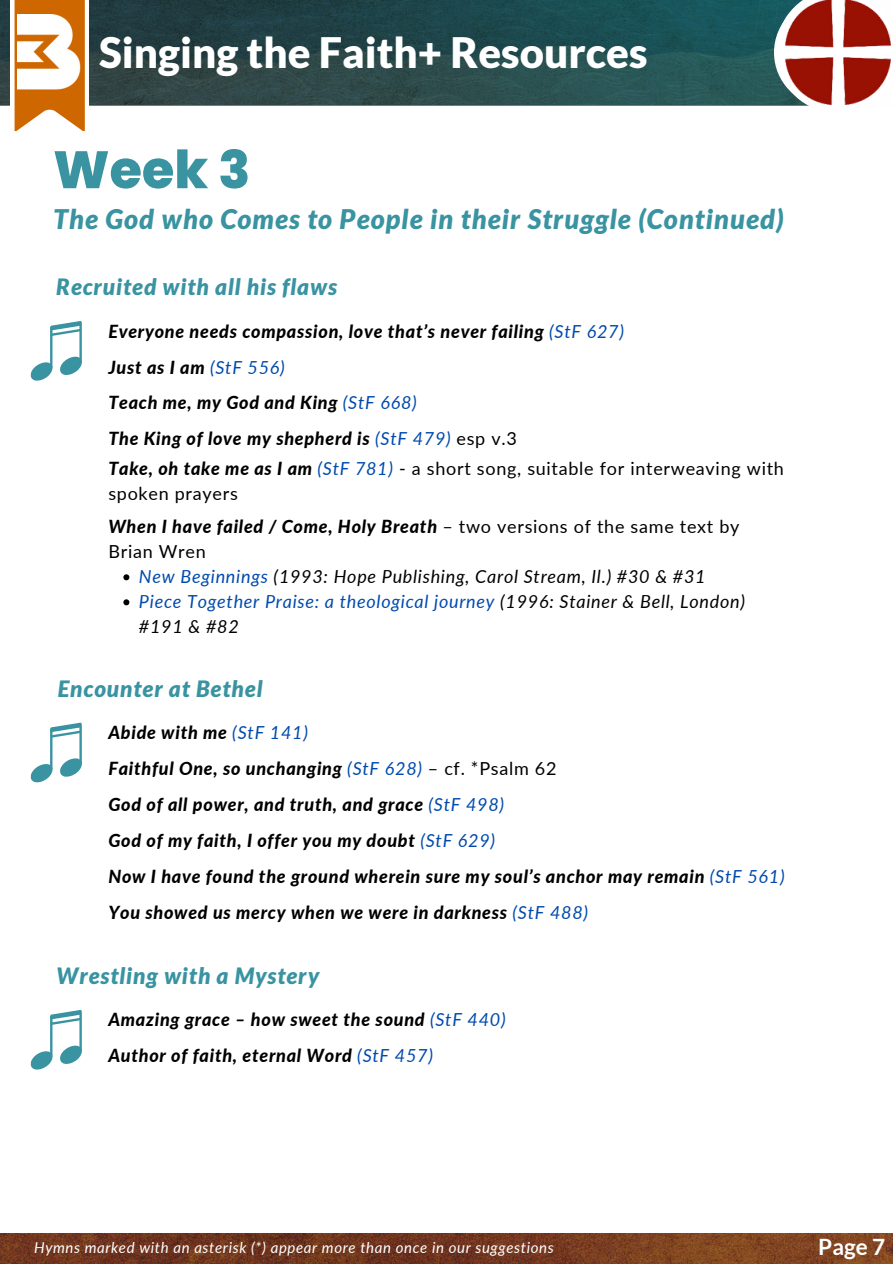
<style>
.page{position:relative;width:893px;height:1264px;background:#fff}
.page>*{position:absolute;margin:0;border:0;box-sizing:border-box;transform-origin:0 0}
.t1{font:800 52.5px "Poppins";color:#3993a1}
.t2{font:900 42px "Lato";color:#fff}
.t3{font:italic 900 27px "Lato";letter-spacing:.04em;color:#3993a1}
.t4{font:italic 900 22.5px "Lato";letter-spacing:.04em;color:#3993a1}
.t5{font:700 22.5px "Lato";color:#fff}
.t6{font:italic 800 18px/36px "Lato";letter-spacing:.04em;color:#000}
.t7{font:18px/25px "Lato";letter-spacing:.04em;color:#000}
.t8{font:italic 18px "Lato";letter-spacing:.04em;color:#000}
.t9{font:italic 18px "Lato";letter-spacing:.04em;color:#004aad}
.t10{font:italic 15px "Lato";letter-spacing:.04em;color:#fff}
.s1{font-weight:400;color:#004aad}
.s2{font-weight:400;font-style:normal}
.s3{font-weight:800;font-style:italic}
.s4{font-style:italic;color:#004aad}
.s5{color:#004aad}
.s6{color:#000}
</style>
<div class="page">
<svg style="left:0;top:1262px;width:892px;height:1px"></svg>
<img style="left:0;top:1233px;width:892px;height:29px">
<img style="left:0;top:0;width:774px;height:105px">
<svg style="left:774px;top:0;width:117px;height:106px"></svg>
<img style="left:785px;top:0;width:104px;height:105px">
<svg style="left:10px;top:0;width:79px;height:132px"></svg>
<img style="left:17px;top:15px;width:65px;height:74px">
<svg style="left:123px;top:574px;width:6px;height:6px"></svg>
<svg style="left:123px;top:599px;width:6px;height:6px"></svg>
<svg style="left:30px;top:321px;width:52px;height:60px"></svg>
<svg style="left:30px;top:722px;width:52px;height:61px"></svg>
<svg style="left:30px;top:1010px;width:52px;height:60px"></svg>
<h2 class="t2" style="left:99px;top:26px;width:550px">Singing the Faith+ Resources</h2>
<h1 class="t1" style="left:53px;top:133px;width:199px">Week 3</h1>
<h3 class="t3" style="left:53px;top:202px;width:732px">The God who Comes to People in their Struggle (Continued)</h3>
<p class="t4" style="left:56px;top:273px;width:282px">Recruited with all his flaws</p>
<p class="t6" style="left:108px;top:313px;width:517px;line-height:35.5px">Everyone needs compassion, love that’s never failing <span class="s1">(StF 627)<br></span>Just as I am <span class="s1">(StF 556)<br></span>Teach me, my God and King <span class="s1">(StF 668)<br></span>The King of love my shepherd is <span class="s1">(StF 479)</span> <span class="s2">esp v.3</span></p>
<p class="t7" style="left:108px;top:456px;width:677px"><span class="s3">Take, oh take me as I am</span> <span class="s4">(StF 781)</span> - a short song, suitable for interweaving with spoken prayers</p>
<p class="t6" style="left:108px;top:508px;width:632px">When I have failed / Come, Holy Breath <span class="s2">– two versions of the same text by</span></p>
<p class="t7" style="left:108px;top:539px;width:99px">Brian Wren</p>
<p class="t8" style="left:139px;top:565px;width:568px"><span class="s5">New Beginnings</span> (1993: Hope Publishing, Carol Stream, Il.) #30 &amp; #31</p>
<p class="t9" style="left:139px;top:590px;width:607px">Piece Together Praise: a theological journey <span class="s6">(1996: Stainer &amp; Bell, London)</span></p>
<p class="t8" style="left:139px;top:615px;width:101px">#191 &amp; #82</p>
<p class="t4" style="left:58px;top:674px;width:206px">Encounter at Bethel</p>
<p class="t6" style="left:108px;top:714px;width:677px">Abide with me <span class="s1">(StF 141)<br></span>Faithful One, so unchanging <span class="s1">(StF 628)</span> <span class="s2">– cf. *Psalm 62<br></span>God of all power, and truth, and grace <span class="s1">(StF 498)<br></span>God of my faith, I offer you my doubt <span class="s1">(StF 629)<br></span>Now I have found the ground wherein sure my soul’s anchor may remain <span class="s1">(StF 561)<br></span>You showed us mercy when we were in darkness <span class="s1">(StF 488)</span></p>
<p class="t4" style="left:56px;top:961px;width:264px">Wrestling with a Mystery</p>
<p class="t6" style="left:108px;top:1001px;width:399px">Amazing grace – how sweet the sound <span class="s1">(StF 440)<br></span>Author of faith, eternal Word <span class="s1">(StF 457)</span></p>
<p class="t10" style="left:34px;top:1238px;width:521px">Hymns marked with an asterisk (*) appear more than once in our suggestions</p>
<p class="t5" style="left:818px;top:1232px;width:68px">Page 7</p>
</div>
